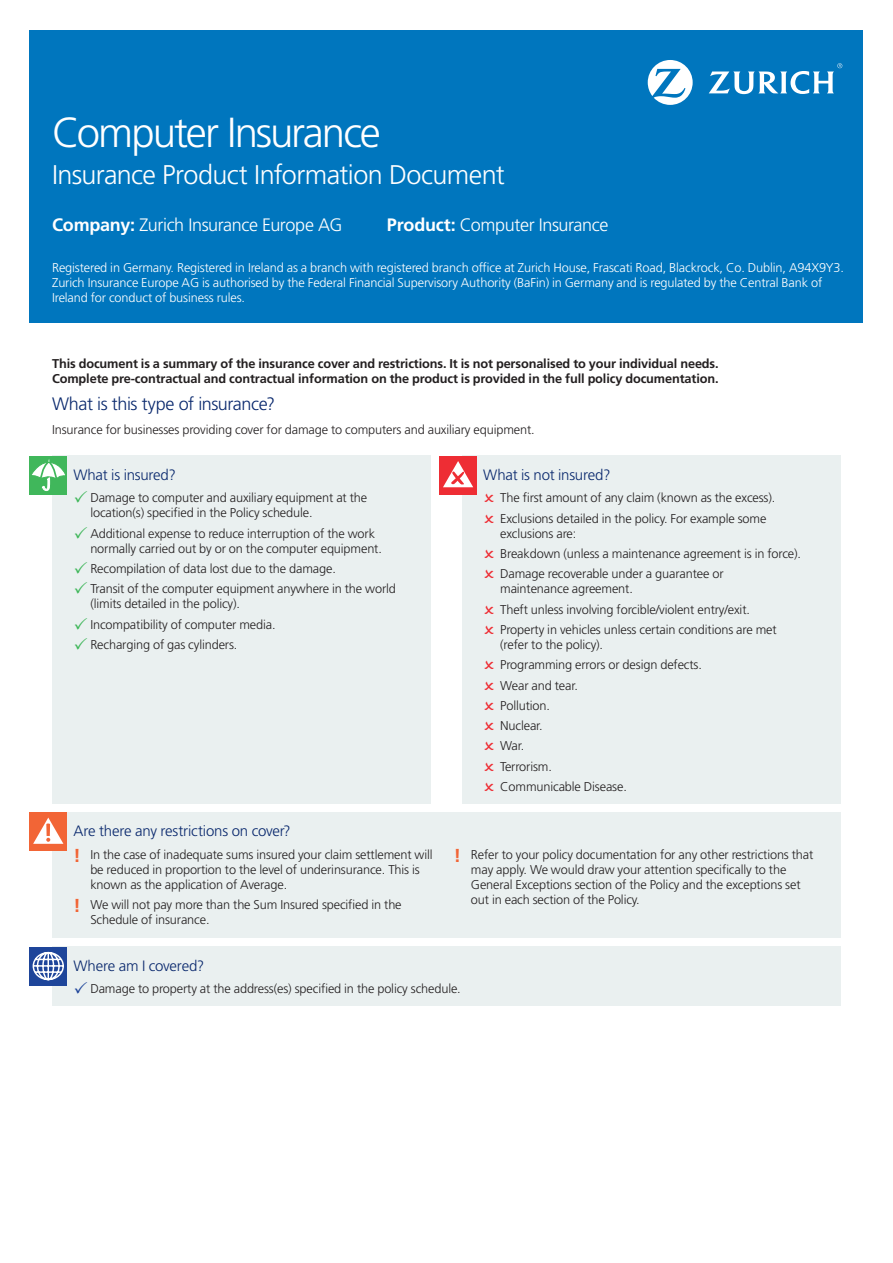
<style>
.page{position:relative;width:893px;height:1263px;background:#fff}
.page>*{position:absolute;margin:0;border:0;box-sizing:border-box;transform-origin:0 0}
.t1{font:300 42px "Frutiger LT Std";letter-spacing:-.05em;color:#fff}
.t2{font:300 27px "Frutiger LT Std";letter-spacing:-.02em;color:#fff}
.t3{font:300 18px "Frutiger LT Std";letter-spacing:-.025em;color:#fff}
.t4{font:300 18px "Frutiger LT Std";letter-spacing:-.025em;color:#09286d}
.t5{font:300 15px "Frutiger LT Std";letter-spacing:-.015em;color:#09286d}
.t6{font:300 12.75px/20.2px "Frutiger LT Std";letter-spacing:-.01em;color:#231f20}
.t7{font:300 12.75px/15px "Frutiger LT Std";letter-spacing:-.01em;color:#fff}
.t8{font:700 12.75px/15px "Frutiger LT Std";letter-spacing:-.01em;color:#231f20}
.s1{font-weight:700}
.s2{color:#40b75b}
.s3{font-weight:700;font-size:18.75px;color:#f26536}
.s4{color:#1e459a}
</style>
<div class="page">
<div style="left:30px;top:30px;width:833px;height:293px;background:#0076be"></div>
<div style="left:52px;top:456px;width:379px;height:348px;background:#eaf0f0"></div>
<div style="left:30px;top:456px;width:37px;height:39px;background:#40b75b"></div>
<svg style="left:32px;top:459px;width:33px;height:32px"></svg>
<div style="left:462px;top:456px;width:379px;height:348px;background:#eaf0f0"></div>
<div style="left:440px;top:456px;width:37px;height:39px;background:#ee2d34"></div>
<svg style="left:443px;top:461px;width:30px;height:26px"></svg>
<div style="left:52px;top:812px;width:789px;height:126px;background:#eaf0f0"></div>
<div style="left:30px;top:812px;width:37px;height:39px;background:#f26536"></div>
<svg style="left:33px;top:817px;width:30px;height:27px"></svg>
<div style="left:52px;top:947px;width:789px;height:59px;background:#eaf0f0"></div>
<div style="left:30px;top:947px;width:37px;height:38px;background:#1e459a"></div>
<svg style="left:32px;top:951px;width:32px;height:30px"></svg>
<svg style="left:648px;top:60px;width:45px;height:45px"></svg>
<svg style="left:709px;top:63px;width:133px;height:31px"></svg>
<h1 class="t1" style="left:52px;top:108px;width:330px">Computer Insurance</h1>
<h2 class="t2" style="left:52px;top:159px;width:454px">Insurance Product Information Document</h2>
<h3 class="t3" style="left:52px;top:215px;width:292px"><span class="s1">Company:</span> Zurich Insurance Europe AG</h3>
<h3 class="t3" style="left:387px;top:215px;width:223px"><span class="s1">Product:</span> Computer Insurance</h3>
<p class="t7" style="left:52px;top:261px;width:793px">Registered in Germany. Registered in Ireland as a branch with registered branch office at Zurich House, Frascati Road, Blackrock, Co. Dublin, A94X9Y3.<br>Zurich Insurance Europe AG is authorised by the Federal Financial Supervisory Authority (BaFin) in Germany and is regulated by the Central Bank of<br>Ireland for conduct of business rules.</p>
<p class="t8" style="left:52px;top:356px;width:668px">This document is a summary of the insurance cover and restrictions. It is not personalised to your individual needs.<br>Complete pre-contractual and contractual information on the product is provided in the full policy documentation.</p>
<h3 class="t4" style="left:52px;top:393px;width:225px">What is this type of insurance?</h3>
<p class="t6" style="left:52px;top:419px;width:484px">Insurance for businesses providing cover for damage to computers and auxiliary equipment.</p>
<p class="t5" style="left:73px;top:466px;width:104px">What is insured?</p>
<p class="t6" style="left:90px;top:491px;width:278px;line-height:15px;text-indent:-17px"><span class="s2">✓</span> Damage to computer and auxiliary equipment at the location(s) specified in the Policy schedule.</p>
<p class="t6" style="left:90px;top:526px;width:293px;line-height:15px;text-indent:-17px"><span class="s2">✓</span> Additional expense to reduce interruption of the work normally carried out by or on the computer equipment.</p>
<p class="t6" style="left:73px;top:559px;width:264px"><span class="s2">✓</span> Recompilation of data lost due to the damage.</p>
<p class="t6" style="left:90px;top:581px;width:307px;line-height:15px;text-indent:-17px"><span class="s2">✓</span> Transit of the computer equipment anywhere in the world (limits detailed in the policy).</p>
<p class="t6" style="left:73px;top:614px;width:204px"><span class="s2">✓</span> Incompatibility of computer media.</p>
<p class="t6" style="left:73px;top:634px;width:166px"><span class="s2">✓</span> Recharging of gas cylinders.</p>
<p class="t5" style="left:483px;top:466px;width:129px">What is not insured?</p>
<p class="t6" style="left:500px;top:488px;width:277px">The first amount of any claim (known as the excess).<br>Exclusions detailed in the policy. For example some</p>
<p class="t6" style="left:500px;top:523px;width:302px">exclusions are:<br>Breakdown (unless a maintenance agreement is in force).<br>Damage recoverable under a guarantee or</p>
<p class="t6" style="left:500px;top:579px;width:278px">maintenance agreement.<br>Theft unless involving forcible/violent entry/exit.<br>Property in vehicles unless certain conditions are met</p>
<p class="t6" style="left:500px;top:634px;width:203px">(refer to the policy).<br>Programming errors or design defects.<br>Wear and tear.<br>Pollution.<br>Nuclear.<br>War.<br>Terrorism.<br>Communicable Disease.</p>
<p class="t5" style="left:73px;top:823px;width:219px">Are there any restrictions on cover?</p>
<p class="t6" style="left:90px;top:847px;width:344px;line-height:15px;text-indent:-17px"><span class="s3">!</span> In the case of inadequate sums insured your claim settlement will be reduced in proportion to the level of underinsurance. This is known as the application of Average.</p>
<p class="t6" style="left:90px;top:897px;width:313px;line-height:15px;text-indent:-17px"><span class="s3">!</span> We will not pay more than the Sum Insured specified in the<br>Schedule of insurance.</p>
<p class="t6" style="left:471px;top:847px;width:344px;line-height:15px;text-indent:-17px"><span class="s3">!</span> Refer to your policy documentation for any other restrictions that may apply. We would draw your attention specifically to the General Exceptions section of the Policy and the exceptions set out in each section of the Policy.</p>
<p class="t5" style="left:73px;top:957px;width:133px">Where am I covered?</p>
<p class="t6" style="left:73px;top:979px;width:389px"><span class="s4">✓</span> Damage to property at the address(es) specified in the policy schedule.</p>
</div>
